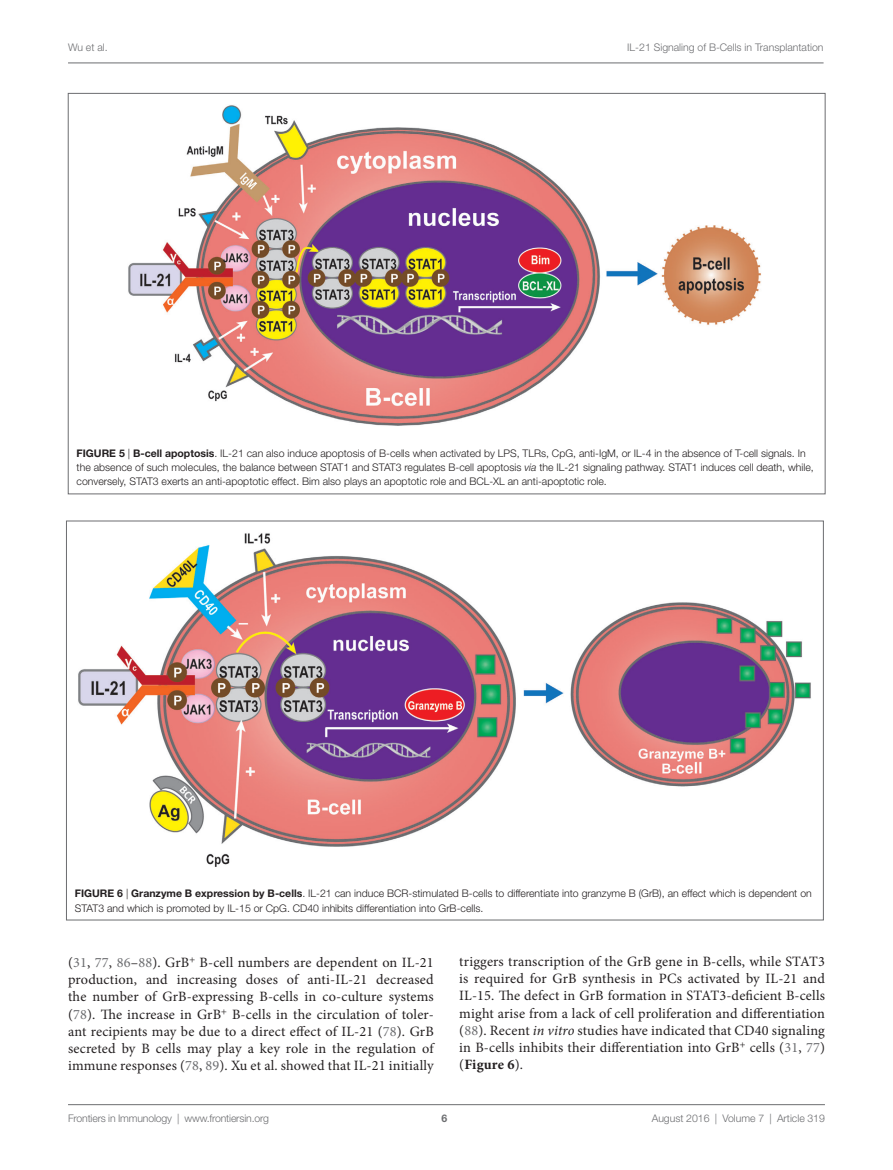
<style>
.page{position:relative;width:893px;height:1170px;background:#fff}
.page>*{position:absolute;margin:0;border:0;box-sizing:border-box;transform-origin:0 0}
.t1{font:14.25px/17.2px "Minion Pro";letter-spacing:.01em;color:#231f20;text-align:justify}
.t2{font:300 10.5px/14.2px "Helvetica Neue LT Std";color:#231f20}
.t3{font:300 10.5px "Helvetica Neue LT Std";color:#6c6d70}
.t4{font:700 10.5px "Helvetica Neue LT Std";color:#6c6d70}
.s1{font-weight:700}
.s2{font-style:italic}
.s3{color:#6c6d70}
</style>
<div class="page">
<img style="left:78px;top:533px;width:733px;height:334px">
<img style="left:128px;top:105px;width:633px;height:321px">
<hr style="left:68px;top:63px;width:756px;height:1px;background:#6c6d70">
<hr style="left:68px;top:1104px;width:757px;height:1px;background:#6c6d70">
<p class="t3" style="left:68px;top:41px;width:41px">Wu et al.</p>
<p class="t3" style="left:627px;top:41px;width:198px">IL-21 Signaling of B-Cells in Transplantation</p>
<p class="t2" style="left:77px;top:446px;width:738px"><span class="s1">FIGURE 5</span> | <span class="s1">B-cell apoptosis</span>. IL-21 can also induce apoptosis of B-cells when activated by LPS, TLRs, CpG, anti-IgM, or IL-4 in the absence of T-cell signals. In the absence of such molecules, the balance between STAT1 and STAT3 regulates B-cell apoptosis <span class="s2">via</span> the IL-21 signaling pathway. STAT1 induces cell death, while, conversely, STAT3 exerts an anti-apoptotic effect. Bim also plays an apoptotic role and BCL-XL an anti-apoptotic role.</p>
<p class="t2" style="left:75px;top:886px;width:738px"><span class="s1">FIGURE 6</span> | <span class="s1">Granzyme B expression by B-cells</span>. IL-21 can induce BCR-stimulated B-cells to differentiate into granzyme B (GrB), an effect which is dependent on<br>STAT3 and which is promoted by IL-15 or CpG. CD40 inhibits differentiation into GrB-cells.</p>
<p class="t1" style="left:68px;top:953px;width:367px">(<span class="s3">31</span>, <span class="s3">77</span>, <span class="s3">86</span>–<span class="s3">88</span>). GrB<sup>+</sup> B-cell numbers are dependent on IL-21 production, and increasing doses of anti-IL-21 decreased the number of GrB-expressing B-cells in co-culture systems (<span class="s3">78</span>). The increase in GrB<sup>+</sup> B-cells in the circulation of toler&shy;ant recipients may be due to a direct effect of IL-21 (<span class="s3">78</span>). GrB secreted by B cells may play a key role in the regulation of immune responses (<span class="s3">78</span>, <span class="s3">89</span>). Xu et al. showed that IL-21 initially</p>
<p class="t1" style="left:459px;top:952px;width:367px">triggers transcription of the GrB gene in B-cells, while STAT3 is required for GrB synthesis in PCs activated by IL-21 and IL-15. The defect in GrB formation in STAT3-deficient B-cells might arise from a lack of cell proliferation and differentiation (<span class="s3">88</span>). Recent <span class="s2">in vitro</span> studies have indicated that CD40 signaling in B-cells inhibits their differentiation into GrB<sup>+</sup> cells (<span class="s3">31</span>, <span class="s3">77</span>) (<span class="s1">Figure 6</span>).</p>
<p class="t3" style="left:68px;top:1111px;width:203px">Frontiers in Immunology | www.frontiersin.org</p>
<p class="t3" style="left:652px;top:1111px;width:175px">August 2016 | Volume 7 | Article 319</p>
<p class="t4" style="left:441px;top:1111px;width:7px">6</p>
</div>
